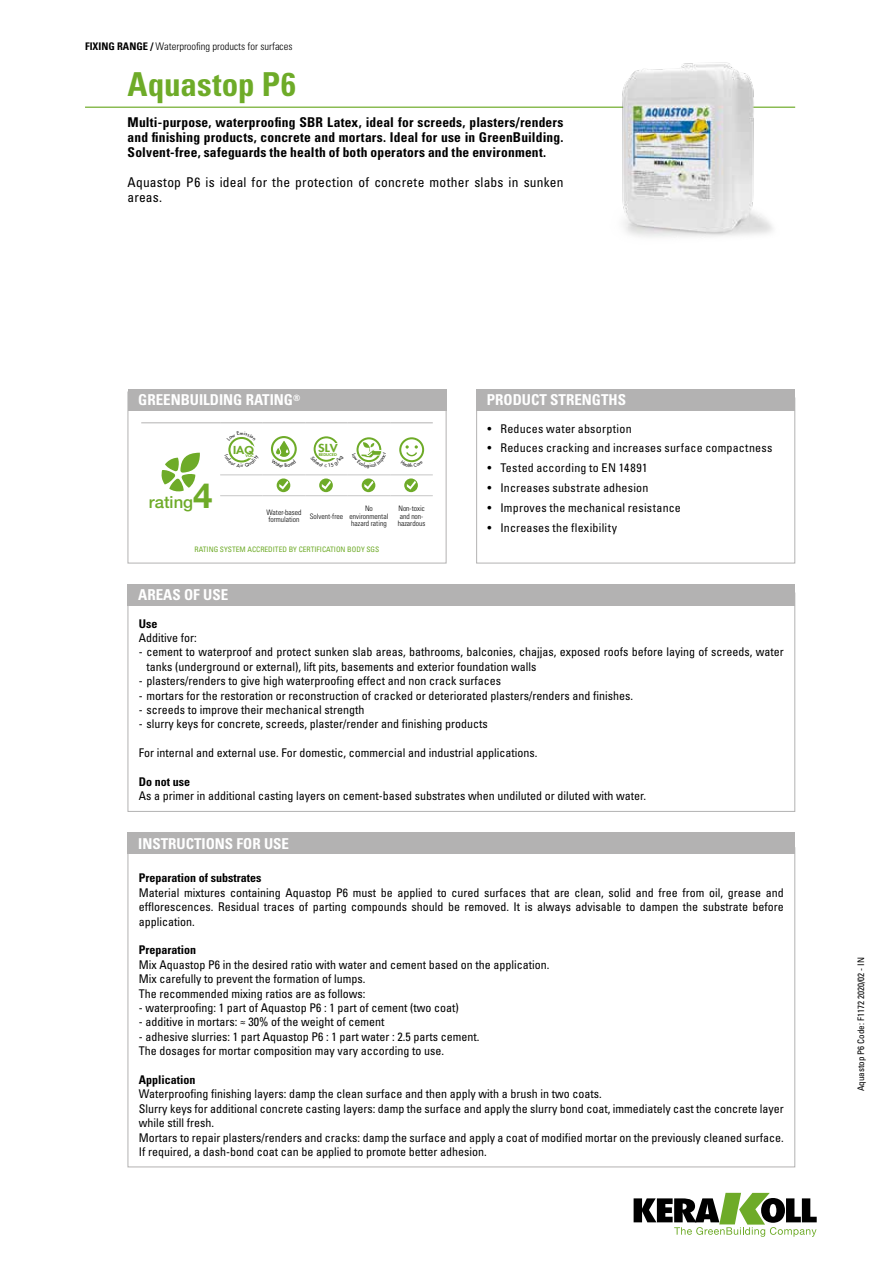
<style>
.page{position:relative;width:893px;height:1263px;background:#fff}
.page>*{position:absolute;margin:0;border:0;box-sizing:border-box;transform-origin:0 0}
.t1{font:700 condensed 33px "Univers LT Std";color:#6eab28}
.t2{font:500 16.65px "Helvetica Neue LT Std";color:#6eab28}
.t3{font:700 condensed 15px "Univers LT Std";color:#fff}
.t4{font:700 condensed 13.5px/15px "Univers LT Std";letter-spacing:.015em;color:#000;text-align:justify}
.t5{font:condensed 13.5px/15px "Univers LT Std";letter-spacing:.015em;color:#000}
.t6{font:condensed 12px/14.4px "Univers LT Std";color:#000}
.t7{font:condensed 12px "Univers LT Std";letter-spacing:.02em;color:#000}
.t8{font:700 condensed 12px "Univers LT Std";color:#000}
.t9{font:800 10.8px "Futura Std";color:#6eab28;scale:1.15 1}
.t10{font:300 condensed 10.5px "Univers LT Std";color:#000}
.t11{font:800 10.5px "Futura Std";color:#6eab28;scale:1.15 1}
.t12{font:condensed 9px "Univers LT Std";color:#000}
.t13{font:300 condensed 7.5px/7.5px "Univers LT Std";color:#000}
.t14{font:condensed 7.5px "Univers LT Std";color:#6eab28}
.t15{font:800 3.75px "Futura Std";color:#6eab28;scale:1.2 1}
.t16{font:800 3.6px "Futura Std";color:#6eab28;scale:1.15 1}
.s1{font-weight:700}
.s2{font-size:10.8px}
.s3{font-weight:700;font-size:34.8px}
</style>
<div class="page">
<svg style="left:634px;top:1193px;width:183px;height:44px"></svg>
<hr style="left:85px;top:107px;width:710px;height:1px;background:#6eab28">
<div style="left:128px;top:584px;width:667px;height:21px;background:#b3b2b2"></div>
<div style="left:128px;top:832px;width:667px;height:22px;background:#b3b2b2"></div>
<div style="left:476px;top:398px;width:319px;height:165px;border:1px solid #b3b2b2"></div>
<div style="left:476px;top:389px;width:319px;height:21px;background:#b3b2b2"></div>
<div style="left:128px;top:392px;width:318px;height:171px;border:1px solid #b3b2b2"></div>
<hr style="left:220px;top:475px;width:43px;height:1px;background:#c6c6c6">
<hr style="left:263px;top:475px;width:42px;height:1px;background:#c6c6c6">
<hr style="left:305px;top:475px;width:43px;height:1px;background:#c6c6c6">
<hr style="left:348px;top:475px;width:42px;height:1px;background:#c6c6c6">
<hr style="left:390px;top:475px;width:43px;height:1px;background:#c6c6c6">
<hr style="left:220px;top:495px;width:43px;height:1px;background:#c6c6c6">
<hr style="left:263px;top:495px;width:42px;height:1px;background:#c6c6c6">
<hr style="left:305px;top:495px;width:43px;height:1px;background:#c6c6c6">
<hr style="left:348px;top:495px;width:42px;height:1px;background:#c6c6c6">
<hr style="left:390px;top:495px;width:43px;height:1px;background:#c6c6c6">
<hr style="left:141px;top:422px;width:79px;height:1px;background:#b3b2b2">
<hr style="left:220px;top:422px;width:43px;height:1px;background:#b3b2b2">
<hr style="left:263px;top:422px;width:42px;height:1px;background:#b3b2b2">
<hr style="left:305px;top:422px;width:43px;height:1px;background:#b3b2b2">
<hr style="left:348px;top:422px;width:42px;height:1px;background:#b3b2b2">
<hr style="left:390px;top:422px;width:43px;height:1px;background:#b3b2b2">
<svg style="left:161px;top:453px;width:39px;height:39px"></svg>
<div style="left:271px;top:436px;width:26px;height:26px;border:2px solid #6eab28;border-radius:50%"></div>
<div style="left:314px;top:436px;width:25px;height:26px;border:2px solid #6eab28;border-radius:50%"></div>
<div style="left:327px;top:443px;width:12px;height:14px;background:#fff"></div>
<div style="left:356px;top:437px;width:25px;height:25px;border:2px solid #6eab28;border-radius:50%"></div>
<div style="left:399px;top:437px;width:25px;height:25px;border:2px solid #6eab28;border-radius:50%"></div>
<svg style="left:277px;top:478px;width:13px;height:14px"></svg>
<svg style="left:279px;top:481px;width:9px;height:9px"></svg>
<svg style="left:319px;top:478px;width:14px;height:14px"></svg>
<svg style="left:322px;top:481px;width:9px;height:9px"></svg>
<svg style="left:362px;top:478px;width:13px;height:14px"></svg>
<svg style="left:364px;top:481px;width:9px;height:9px"></svg>
<svg style="left:404px;top:478px;width:14px;height:14px"></svg>
<svg style="left:407px;top:481px;width:9px;height:9px"></svg>
<div style="left:128px;top:389px;width:318px;height:21px;background:#b3b2b2"></div>
<img style="left:602px;top:62px;width:194px;height:175px">
<svg style="left:228px;top:437px;width:27px;height:26px"></svg>
<svg style="left:271px;top:439px;width:25px;height:23px"></svg>
<svg style="left:316px;top:456px;width:20px;height:6px"></svg>
<svg style="left:356px;top:442px;width:26px;height:21px"></svg>
<svg style="left:401px;top:445px;width:22px;height:18px"></svg>
<p class="t10" style="left:85px;top:40px;width:209px"><span class="s1">FIXING RANGE /</span> Waterproofing products for surfaces</p>
<h1 class="t1" style="left:128px;top:64px;width:170px">Aquastop P6</h1>
<p class="t4" style="left:128px;top:114px;width:437px">Multi-purpose, waterproofing SBR Latex, ideal for screeds, plasters/renders and finishing products, concrete and mortars. Ideal for use in GreenBuilding.<br>Solvent-free, safeguards the health of both operators and the environment.</p>
<p class="t5" style="left:128px;top:174px;width:437px">Aquastop P6 is ideal for the protection of concrete mother slabs in sunken areas.</p>
<p class="t3" style="left:138px;top:391px;width:164px">GREENBUILDING RATING<sup>®</sup></p>
<p class="t11" style="left:233px;top:443px;width:20px"><span class="s2">I</span>AQ</p>
<p class="t16" style="left:245px;top:454px;width:9px">VOC</p>
<p class="t9" style="left:318px;top:442px;width:18px">SLV</p>
<p class="t15" style="left:319px;top:452px;width:17px">REDUCED</p>
<h2 class="t2" style="left:149px;top:492px;width:65px">rating<span class="s3">4</span></h2>
<p class="t13" style="left:266px;top:508px;width:36px">Water-based formulation</p>
<p class="t13" style="left:310px;top:512px;width:35px">Solvent-free</p>
<p class="t13" style="left:350px;top:505px;width:40px;text-align:center">No environmental hazard rating</p>
<p class="t13" style="left:398px;top:505px;width:29px">Non-toxic and non&shy;hazardous</p>
<p class="t14" style="left:195px;top:545px;width:186px">RATING SYSTEM ACCREDITED BY CERTIFICATION BODY SGS</p>
<p class="t3" style="left:138px;top:586px;width:92px">AREAS OF USE</p>
<p class="t3" style="left:487px;top:391px;width:141px">PRODUCT STRENGTHS</p>
<p class="t7" style="left:488px;top:421px;width:146px">• Reduces water absorption</p>
<p class="t6" style="left:488px;top:441px;width:286px">• Reduces cracking and increases surface compactness</p>
<p class="t7" style="left:488px;top:460px;width:161px">• Tested according to EN 14891</p>
<p class="t7" style="left:488px;top:480px;width:162px">• Increases substrate adhesion</p>
<p class="t7" style="left:488px;top:500px;width:195px">• Improves the mechanical resistance</p>
<p class="t7" style="left:488px;top:520px;width:131px">• Increases the flexibility</p>
<p class="t8" style="left:139px;top:616px;width:20px">Use</p>
<p class="t6" style="left:139px;top:630px;width:59px">Additive for:</p>
<p class="t6" style="left:146px;top:645px;width:639px;text-indent:-8px">- cement to waterproof and protect sunken slab areas, bathrooms, balconies, chajjas, exposed roofs before laying of screeds, water tanks (underground or external), lift pits, basements and exterior foundation walls</p>
<p class="t6" style="left:139px;top:673px;width:364px">- plasters/renders to give high waterproofing effect and non crack surfaces</p>
<p class="t6" style="left:139px;top:688px;width:496px">- mortars for the restoration or reconstruction of cracked or deteriorated plasters/renders and finishes.</p>
<p class="t6" style="left:139px;top:702px;width:227px">- screeds to improve their mechanical strength</p>
<p class="t6" style="left:139px;top:717px;width:350px">- slurry keys for concrete, screeds, plaster/render and finishing products</p>
<p class="t6" style="left:139px;top:745px;width:400px">For internal and external use. For domestic, commercial and industrial applications.</p>
<p class="t8" style="left:139px;top:774px;width:53px">Do not use</p>
<p class="t6" style="left:139px;top:789px;width:509px">As a primer in additional casting layers on cement-based substrates when undiluted or diluted with water.</p>
<p class="t3" style="left:138px;top:834px;width:152px">INSTRUCTIONS FOR USE</p>
<p class="t8" style="left:139px;top:871px;width:124px">Preparation of substrates</p>
<p class="t6" style="left:139px;top:885px;width:646px;text-align:justify">Material mixtures containing Aquastop P6 must be applied to cured surfaces that are clean, solid and free from oil, grease and efflorescences. Residual traces of parting compounds should be removed. It is always advisable to dampen the substrate before application.</p>
<p class="t8" style="left:139px;top:943px;width:59px">Preparation</p>
<p class="t6" style="left:139px;top:957px;width:412px">Mix Aquastop P6 in the desired ratio with water and cement based on the application.<br>Mix carefully to prevent the formation of lumps.<br>The recommended mixing ratios are as follows:</p>
<p class="t6" style="left:139px;top:1000px;width:321px">- waterproofing: 1 part of Aquastop P6 : 1 part of cement (two coat)</p>
<p class="t6" style="left:139px;top:1015px;width:247px">- additive in mortars: ≈ 30% of the weight of cement</p>
<p class="t6" style="left:139px;top:1029px;width:342px">- adhesive slurries: 1 part Aquastop P6 : 1 part water : 2.5 parts cement.<br>The dosages for mortar composition may vary according to use.</p>
<p class="t8" style="left:139px;top:1072px;width:58px">Application</p>
<p class="t6" style="left:139px;top:1087px;width:646px">Waterproofing finishing layers: damp the clean surface and then apply with a brush in two coats.<br>Slurry keys for additional concrete casting layers: damp the surface and apply the slurry bond coat, immediately cast the concrete layer while still fresh.<br>Mortars to repair plasters/renders and cracks: damp the surface and apply a coat of modified mortar on the previously cleaned surface.<br>If required, a dash-bond coat can be applied to promote better adhesion.</p>
<p class="t12" style="left:855px;top:1091px;width:135px;rotate:-90deg">Aquastop P6 Code: F1172 2020/02 - IN</p>
</div>
